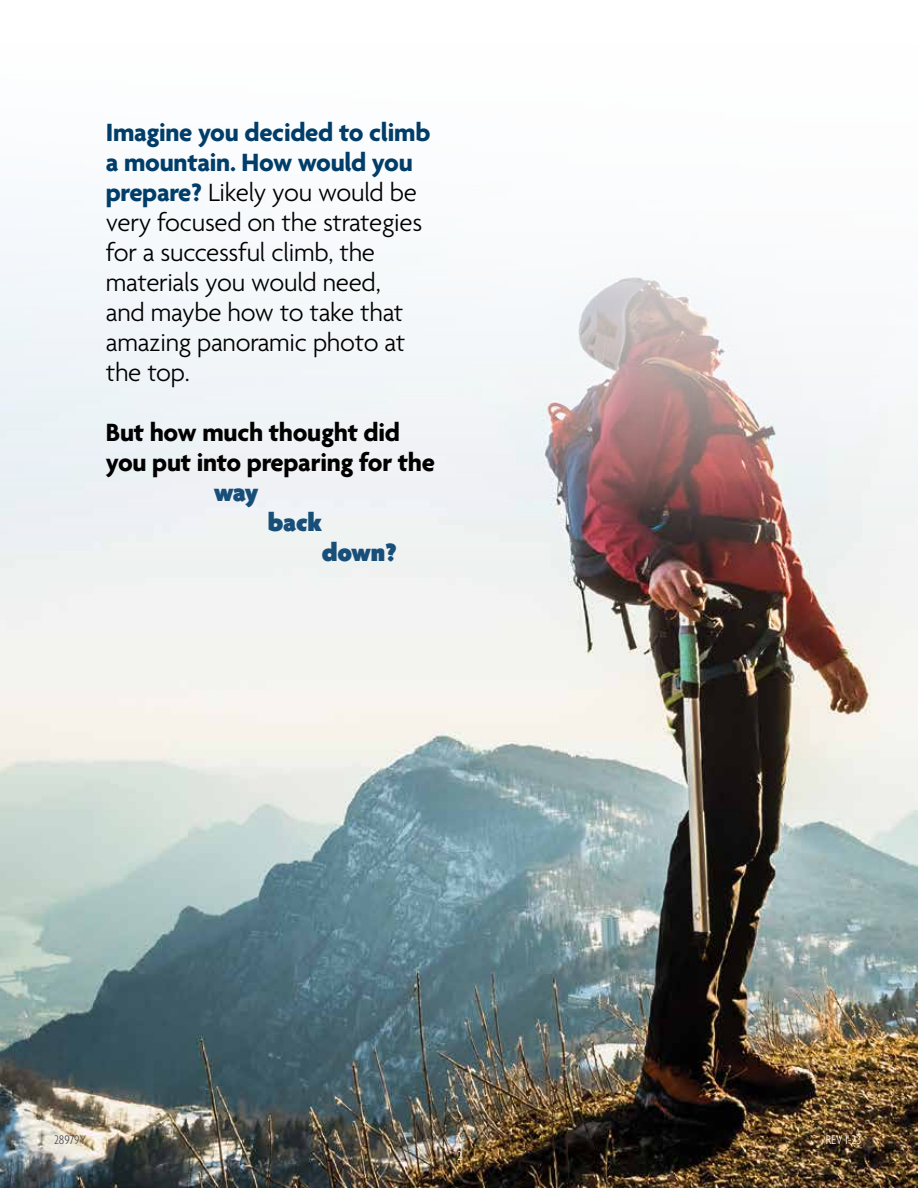
<style>
.page{position:relative;width:918px;height:1188px;background:#fff}
.page>*{position:absolute;margin:0;border:0;box-sizing:border-box;transform-origin:0 0}
.t1{font:300 27px/30px "Agenda";letter-spacing:-.01em;color:#000}
.t2{font:700 27px/30px "Agenda";letter-spacing:-.01em;color:#000}
.t3{font:900 27px/30px "Agenda";letter-spacing:-.015em;color:#184f79}
.t4{font:300 condensed 13.5px "Agenda";color:#fff}
.t5{font:300 condensed 13.5px "Agenda";letter-spacing:-.005em;color:#4d4d4f}
.s1{font-weight:700;color:#003d69}
</style>
<div class="page">
<img style="left:0;top:226px;width:918px;height:962px">
<p class="t1" style="left:106px;top:119px;width:326px"><span class="s1">Imagine you decided to climb a mountain. How would you prepare?</span> Likely you would be very focused on the strategies for a successful climb, the materials you would need,<br>and maybe how to take that amazing panoramic photo at the top.</p>
<p class="t2" style="left:106px;top:419px;width:331px">But how much thought did you put into preparing for the</p>
<p class="t3" style="left:214px;top:479px;width:46px">way</p>
<p class="t3" style="left:322px;top:509px;width:76px;text-indent:-54px">back down?</p>
<p class="t5" style="left:54px;top:1132px;width:34px">28979Y</p>
<p class="t4" style="left:826px;top:1132px;width:37px">REV 1-23</p>
<p class="t4" style="left:458px;top:1148px;width:6px">2</p>
</div>
